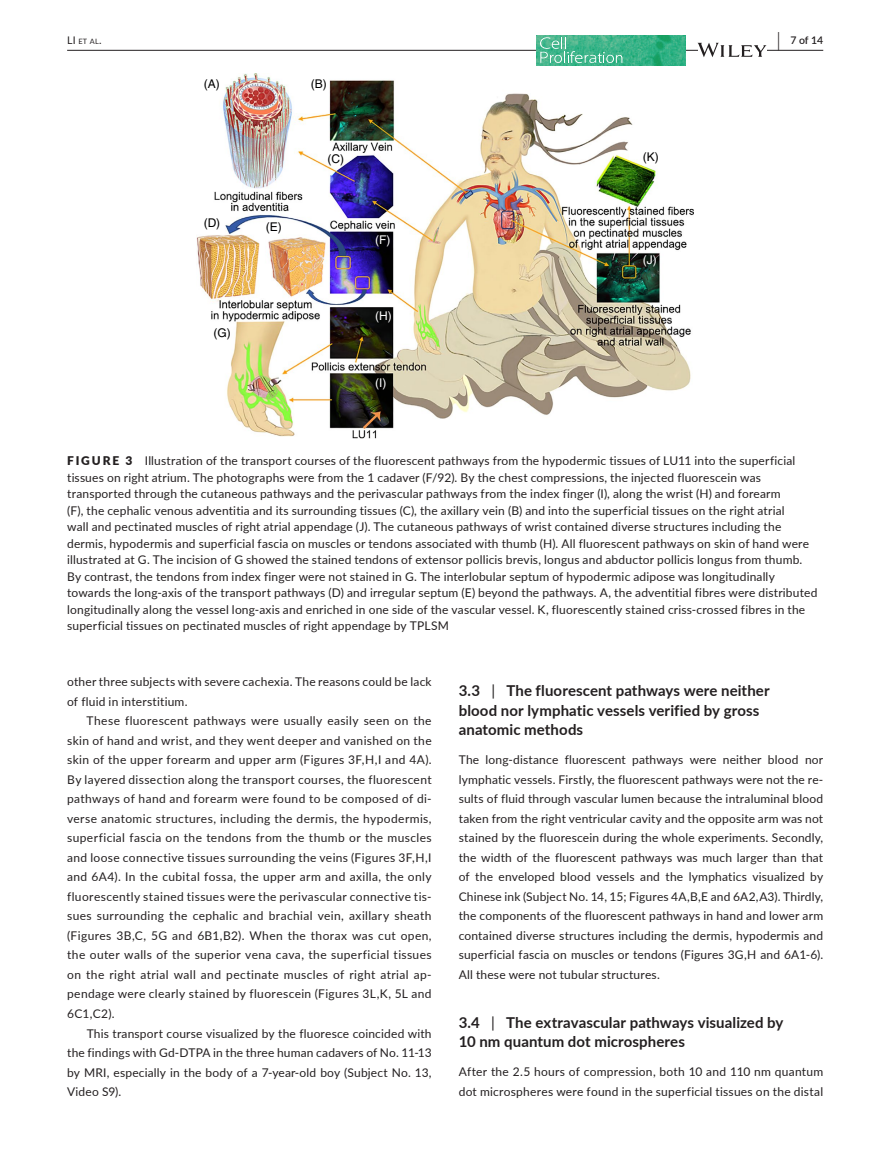
<style>
.page{position:relative;width:893px;height:1174px;background:#fff}
.page>*{position:absolute;margin:0;border:0;box-sizing:border-box;transform-origin:0 0}
.t1{font:600 19.5px "Lato";color:#231f20;scale:.48 1}
.t2{font:700 15px/19.5px "Lato";letter-spacing:.005em;color:#231f20}
.t3{font:12px/19.5px "Lato";letter-spacing:.015em;color:#231f20}
.t4{font:12px "Helvetica";color:#000}
.t5{font:12px "Helvetica";color:#fff}
.t6{font:600 10.5px "Lato";color:#231f20}
.t7{font:7.35px "Lato";color:#231f20}
.s1{font-size:10.5px}
.s2{font-weight:900}
.s3{font-weight:400}
</style>
<div class="page">
<hr style="left:67px;top:50px;width:756px;height:1px;background:#231f20">
<img style="left:537px;top:35px;width:148px;height:30px">
<svg style="left:540px;top:37px;width:82px;height:26px;background:#5abe99"></svg>
<svg style="left:697px;top:43px;width:69px;height:14px"></svg>
<img style="left:196px;top:73px;width:498px;height:365px">
<h1 class="t1" style="left:778px;top:26px;width:7px">|</h1>
<p class="t7" style="left:67px;top:36px;width:36px"><span class="s1">LI</span> et al<span class="s1">.</span></p>
<p class="t6" style="left:790px;top:33px;width:34px">7 of 14</p>
<p class="t4" style="left:204px;top:76px;width:17px">(A)</p>
<p class="t4" style="left:204px;top:216px;width:18px">(D)</p>
<p class="t4" style="left:213px;top:326px;width:19px">(G)</p>
<p class="t4" style="left:266px;top:220px;width:17px">(E)</p>
<p class="t4" style="left:311px;top:76px;width:17px">(B)</p>
<p class="t4" style="left:327px;top:152px;width:18px">(C)</p>
<p class="t5" style="left:375px;top:233px;width:17px">(F)</p>
<p class="t5" style="left:375px;top:309px;width:18px">(H)</p>
<p class="t5" style="left:375px;top:375px;width:13px">(I)</p>
<p class="t4" style="left:643px;top:150px;width:17px">(K)</p>
<p class="t5" style="left:643px;top:253px;width:15px">(J)</p>
<p class="t3" style="left:67px;top:452px;width:752px;line-height:16.5px"><span class="s2">FIGURE 3</span> Illustration of the transport courses of the fluorescent pathways from the hypodermic tissues of LU11 into the superficial tissues on right atrium. The photographs were from the 1 cadaver (F/92). By the chest compressions, the injected fluorescein was transported through the cutaneous pathways and the perivascular pathways from the index finger (I), along the wrist (H) and forearm<br>(F), the cephalic venous adventitia and its surrounding tissues (C), the axillary vein (B) and into the superficial tissues on the right atrial<br>wall and pectinated muscles of right atrial appendage (J). The cutaneous pathways of wrist contained diverse structures including the dermis, hypodermis and superficial fascia on muscles or tendons associated with thumb (H). All fluorescent pathways on skin of hand were illustrated at G. The incision of G showed the stained tendons of extensor pollicis brevis, longus and abductor pollicis longus from thumb.<br>By contrast, the tendons from index finger were not stained in G. The interlobular septum of hypodermic adipose was longitudinally towards the long‐axis of the transport pathways (D) and irregular septum (E) beyond the pathways. A, the adventitial fibres were distributed longitudinally along the vessel long‐axis and enriched in one side of the vascular vessel. K, fluorescently stained criss‐crossed fibres in the superficial tissues on pectinated muscles of right appendage by TPLSM</p>
<p class="t3" style="left:67px;top:671px;width:366px">other three subjects with severe cachexia. The reasons could be lack of fluid in interstitium.</p>
<p class="t3" style="left:67px;top:710px;width:366px;text-align:justify;text-indent:20px">These fluorescent pathways were usually easily seen on the skin of hand and wrist, and they went deeper and vanished on the skin of the upper forearm and upper arm (Figures 3F,H,I and 4A).<br>By layered dissection along the transport courses, the fluorescent pathways of hand and forearm were found to be composed of di&shy;verse anatomic structures, including the dermis, the hypodermis, superficial fascia on the tendons from the thumb or the muscles and loose connective tissues surrounding the veins (Figures 3F,H,I and 6A4). In the cubital fossa, the upper arm and axilla, the only fluorescently stained tissues were the perivascular connective tis&shy;sues surrounding the cephalic and brachial vein, axillary sheath (Figures 3B,C, 5G and 6B1,B2). When the thorax was cut open, the outer walls of the superior vena cava, the superficial tissues on the right atrial wall and pectinate muscles of right atrial ap&shy;pendage were clearly stained by fluorescein (Figures 3L,K, 5L and 6C1,C2).</p>
<p class="t3" style="left:67px;top:1022px;width:366px;text-align:justify;text-indent:20px">This transport course visualized by the fluoresce coincided with the findings with Gd‐DTPA in the three human cadavers of No. 11‐13 by MRI, especially in the body of a 7‐year‐old boy (Subject No. 13, Video S9).</p>
<p class="t2" style="left:459px;top:680px;width:312px">3.3 <span class="s3">|</span> The fluorescent pathways were neither blood nor lymphatic vessels verified by gross anatomic methods</p>
<p class="t3" style="left:459px;top:749px;width:366px;text-align:justify">The long‐distance fluorescent pathways were neither blood nor lymphatic vessels. Firstly, the fluorescent pathways were not the re&shy;sults of fluid through vascular lumen because the intraluminal blood taken from the right ventricular cavity and the opposite arm was not stained by the fluorescein during the whole experiments. Secondly, the width of the fluorescent pathways was much larger than that of the enveloped blood vessels and the lymphatics visualized by Chinese ink (Subject No. 14, 15; Figures 4A,B,E and 6A2,A3). Thirdly, the components of the fluorescent pathways in hand and lower arm contained diverse structures including the dermis, hypodermis and superficial fascia on muscles or tendons (Figures 3G,H and 6A1‐6).<br>All these were not tubular structures.</p>
<p class="t2" style="left:459px;top:1011px;width:326px">3.4 <span class="s3">|</span> The extravascular pathways visualized by<br>10 nm quantum dot microspheres</p>
<p class="t3" style="left:459px;top:1061px;width:366px">After the 2.5 hours of compression, both 10 and 110 nm quantum dot microspheres were found in the superficial tissues on the distal</p>
</div>
